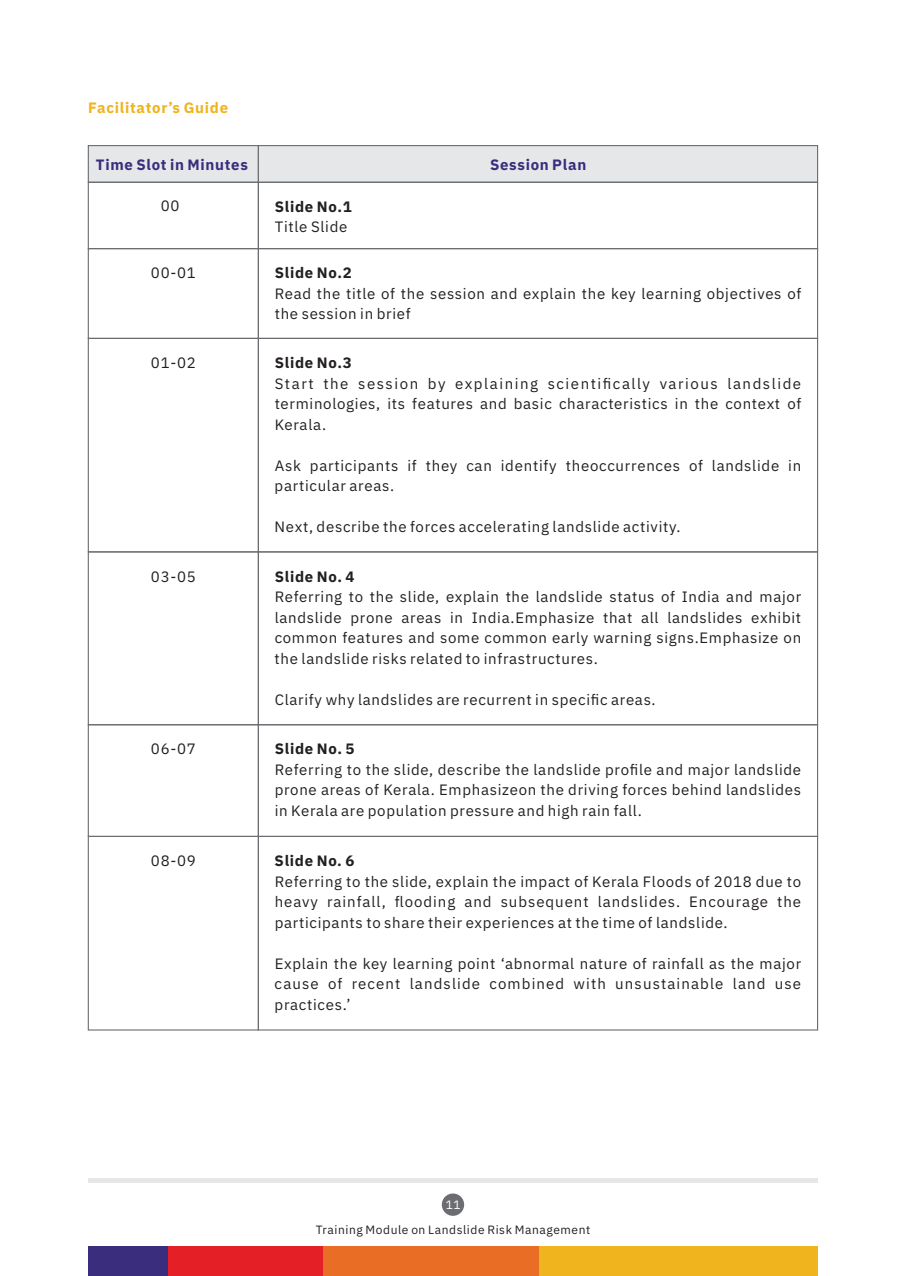
<style>
.page{position:relative;width:906px;height:1276px;background:#fff}
.page>*{position:absolute;margin:0;border:0;box-sizing:border-box;transform-origin:0 0}
.t1{font:15px/20.4px "IBM Plex Sans";letter-spacing:.045em;color:#231f20;text-align:justify}
.t2{font:700 15px "IBM Plex Sans";letter-spacing:.045em;color:#231f20}
.t3{font:700 15px "IBM Plex Sans";letter-spacing:.045em;color:#3b2d7d}
.t4{font:700 15px "IBM Plex Sans";letter-spacing:.045em;color:#efb41e}
.t5{font:12px "IBM Plex Sans";letter-spacing:.045em;color:#231f20}
.t6{font:12px "IBM Plex Sans";color:#fff}
</style>
<div class="page">
<div style="left:539px;top:1246px;width:278px;height:30px;background:#efb41e"></div>
<div style="left:322px;top:1246px;width:217px;height:30px;background:#e96d24"></div>
<div style="left:168px;top:1246px;width:154px;height:30px;background:#e41f25"></div>
<div style="left:88px;top:1246px;width:80px;height:30px;background:#3b2d7d"></div>
<div style="left:442px;top:1193px;width:22px;height:22px;background:#6c6d70;border-radius:50%"></div>
<div style="left:88px;top:1178px;width:729px;height:5px;background:#e6e7e9"></div>
<svg style="left:87px;top:145px;width:731px;height:38px;background:#e0e1e3"></svg>
<div style="left:88px;top:182px;width:171px;height:67px;border:1px solid #6c6d70"></div>
<div style="left:258px;top:182px;width:560px;height:67px;border:1px solid #6c6d70"></div>
<div style="left:88px;top:248px;width:171px;height:91px;border:1px solid #6c6d70"></div>
<div style="left:258px;top:248px;width:560px;height:91px;border:1px solid #6c6d70"></div>
<div style="left:88px;top:338px;width:171px;height:214px;border:1px solid #6c6d70"></div>
<div style="left:258px;top:338px;width:560px;height:214px;border:1px solid #6c6d70"></div>
<div style="left:88px;top:551px;width:171px;height:174px;border:1px solid #6c6d70"></div>
<div style="left:258px;top:551px;width:560px;height:174px;border:1px solid #6c6d70"></div>
<div style="left:88px;top:724px;width:171px;height:113px;border:1px solid #6c6d70"></div>
<div style="left:258px;top:724px;width:560px;height:113px;border:1px solid #6c6d70"></div>
<div style="left:88px;top:836px;width:171px;height:194px;border:1px solid #6c6d70"></div>
<div style="left:258px;top:836px;width:560px;height:194px;border:1px solid #6c6d70"></div>
<p class="t4" style="left:88px;top:102px;width:141px">Facilitator’s Guide</p>
<p class="t3" style="left:96px;top:159px;width:154px">Time Slot in Minutes</p>
<p class="t3" style="left:490px;top:159px;width:98px">Session Plan</p>
<p class="t2" style="left:275px;top:200px;width:78px">Slide No.1</p>
<p class="t1" style="left:275px;top:218px;width:74px">Title Slide</p>
<p class="t1" style="left:161px;top:196px;width:20px">00</p>
<p class="t1" style="left:151px;top:264px;width:46px">00-01</p>
<p class="t2" style="left:275px;top:267px;width:78px">Slide No.2</p>
<p class="t1" style="left:275px;top:284px;width:528px">Read the title of the session and explain the key learning objectives of the session in brief</p>
<p class="t1" style="left:151px;top:354px;width:46px">01-02</p>
<p class="t2" style="left:275px;top:356px;width:78px">Slide No.3</p>
<p class="t1" style="left:275px;top:374px;width:528px">Start the session by explaining scientifically various landslide terminologies, its features and basic characteristics in the context of Kerala.</p>
<p class="t1" style="left:275px;top:456px;width:528px">Ask participants if they can identify theoccurrences of landslide in particular areas.</p>
<p class="t1" style="left:275px;top:517px;width:407px">Next, describe the forces accelerating landslide activity.</p>
<p class="t1" style="left:151px;top:567px;width:46px">03-05</p>
<p class="t2" style="left:275px;top:570px;width:81px">Slide No. 4</p>
<p class="t1" style="left:275px;top:588px;width:528px">Referring to the slide, explain the landslide status of India and major landslide prone areas in India.Emphasize that all landslides exhibit common features and some common early warning signs.Emphasize on the landslide risks related to infrastructures.</p>
<p class="t1" style="left:275px;top:690px;width:382px">Clarify why landslides are recurrent in specific areas.</p>
<p class="t1" style="left:151px;top:740px;width:46px">06-07</p>
<p class="t2" style="left:275px;top:743px;width:81px">Slide No. 5</p>
<p class="t1" style="left:275px;top:760px;width:528px">Referring to the slide, describe the landslide profile and major landslide prone areas of Kerala. Emphasizeon the driving forces behind landslides in Kerala are population pressure and high rain fall.</p>
<p class="t1" style="left:151px;top:851px;width:46px">08-09</p>
<p class="t2" style="left:275px;top:854px;width:81px">Slide No. 6</p>
<p class="t1" style="left:275px;top:872px;width:528px">Referring to the slide, explain the impact of Kerala Floods of 2018 due to heavy rainfall, flooding and subsequent landslides. Encourage the participants to share their experiences at the time of landslide.</p>
<p class="t1" style="left:275px;top:954px;width:528px">Explain the key learning point ‘abnormal nature of rainfall as the major cause of recent landslide combined with unsustainable land use practices.’</p>
<p class="t6" style="left:446px;top:1199px;width:16px">11</p>
<p class="t5" style="left:316px;top:1224px;width:276px">Training Module on Landslide Risk Management</p>
</div>
